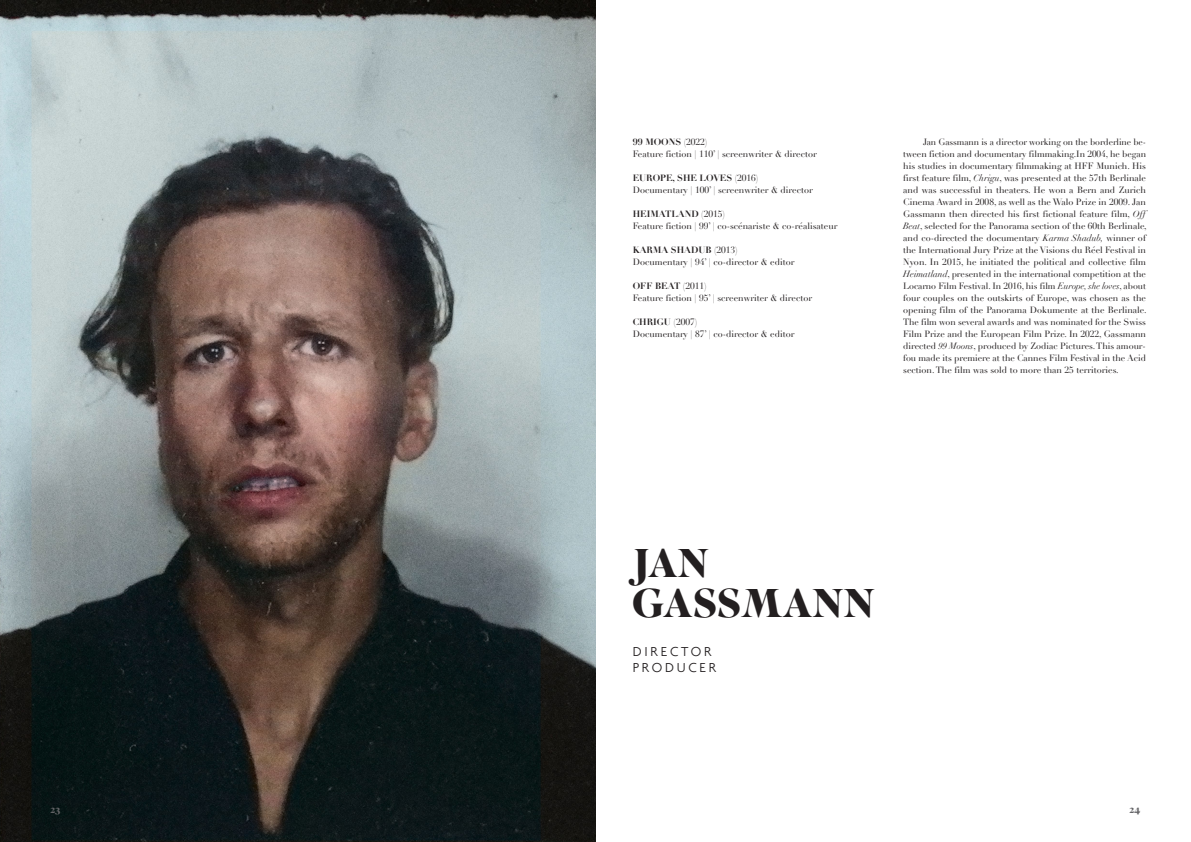
<style>
.page{position:relative;width:1191px;height:842px;background:#fff}
.page>*{position:absolute;margin:0;border:0;box-sizing:border-box;transform-origin:0 0}
.Title_40pt_Black__Align_to_Left{font:700 40px "Superior Title";color:#231f20}
.Title_14pt_Black__Align_to_left{font:300 14px "Agenda";letter-spacing:.2em;color:#231f20}
.t1{font:700 10px "Superior Title";color:#636366}
.TEXT_9pt__Black__-_Justified{font:9px/12px "Didot LT";color:#231f20;text-align:justify}
.TEXT_9pt__Black__-_First_Paragraph{font:9px "Didot LT";color:#231f20}
.TEXT_9pt__Black__-_First_Paragraph-2{font:700 9px "Didot LT";color:#231f20}
.s1{font-weight:400}
.s2{font-style:italic}
</style>
<div class="page">
<img style="left:0;top:0;width:595px;height:842px">
<p class="TEXT_9pt__Black__-_First_Paragraph-2" style="left:633px;top:137px;width:76px">99 MOONS <span class="s1">(2022)</span></p>
<p class="TEXT_9pt__Black__-_First_Paragraph" style="left:633px;top:149px;width:185px">Feature fiction | 110’ | screenwriter &amp; director</p>
<p class="TEXT_9pt__Black__-_First_Paragraph-2" style="left:633px;top:173px;width:127px">EUROPE, SHE LOVES (<span class="s1">2016)</span></p>
<p class="TEXT_9pt__Black__-_First_Paragraph" style="left:633px;top:185px;width:181px">Documentary | 100’ | screenwriter &amp; director</p>
<p class="TEXT_9pt__Black__-_First_Paragraph-2" style="left:633px;top:209px;width:94px">HEIMATLAND <span class="s1">(2015)</span></p>
<p class="TEXT_9pt__Black__-_First_Paragraph" style="left:633px;top:221px;width:206px">Feature fiction | 99’ | co-scénariste &amp; co-réalisateur</p>
<p class="TEXT_9pt__Black__-_First_Paragraph-2" style="left:633px;top:245px;width:106px">KARMA SHADUB <span class="s1">(2013)</span></p>
<p class="TEXT_9pt__Black__-_First_Paragraph" style="left:633px;top:257px;width:163px">Documentary | 94’ | co-director &amp; editor</p>
<p class="TEXT_9pt__Black__-_First_Paragraph-2" style="left:633px;top:281px;width:75px">OFF BEAT <span class="s1">(2011)</span></p>
<p class="TEXT_9pt__Black__-_First_Paragraph" style="left:633px;top:293px;width:181px">Feature fiction | 95’ | screenwriter &amp; director</p>
<p class="TEXT_9pt__Black__-_First_Paragraph-2" style="left:633px;top:317px;width:66px">CHRIGU <span class="s1">(2007)</span></p>
<p class="TEXT_9pt__Black__-_First_Paragraph" style="left:633px;top:329px;width:163px">Documentary | 87’ | co-director &amp; editor</p>
<p class="TEXT_9pt__Black__-_Justified" style="left:903px;top:137px;width:245px;text-indent:20px">Jan Gassmann is a director working on the borderline be&shy;tween fiction and documentary filmmaking.In 2004, he began his studies in documentary filmmaking at HFF Munich. His first feature film, <span class="s2">Chrigu</span>, was presented at the 57th Berlinale and was successful in theaters. He won a Bern and Zurich Cinema Award in 2008, as well as the Walo Prize in 2009. Jan Gassmann then directed his first fictional feature film, <span class="s2">Off Beat</span>, selected for the Panorama section of the 60th Berlinale, and co-directed the documentary <span class="s2">Karma Shadub,</span> winner of the International Jury Prize at the Visions du Réel Festival in Nyon. In 2015, he initiated the political and collective film <span class="s2">Heimatland</span>, presented in the international competition at the Locarno Film Festival. In 2016, his film <span class="s2">Europe, she loves</span>, about four couples on the outskirts of Europe, was chosen as the opening film of the Panorama Dokumente at the Berlinale.<br>The film won several awards and was nominated for the Swiss Film Prize and the European Film Prize. In 2022, Gassmann directed <span class="s2">99 Moons</span>, produced by Zodiac Pictures. This amour&shy;fou made its premiere at the Cannes Film Festival in the Acid section. The film was sold to more than 25 territories.</p>
<p class="Title_40pt_Black__Align_to_Left" style="left:632px;top:538px;width:78px">JAN</p>
<p class="Title_40pt_Black__Align_to_Left" style="left:632px;top:578px;width:244px">GASSMANN</p>
<p class="Title_14pt_Black__Align_to_left" style="left:633px;top:643px;width:80px">DIRECTOR</p>
<p class="Title_14pt_Black__Align_to_left" style="left:633px;top:660px;width:85px">PRODUCER</p>
<p class="t1" style="left:50px;top:803px;width:11px">23</p>
<p class="t1" style="left:1129px;top:803px;width:13px">24</p>
</div>
